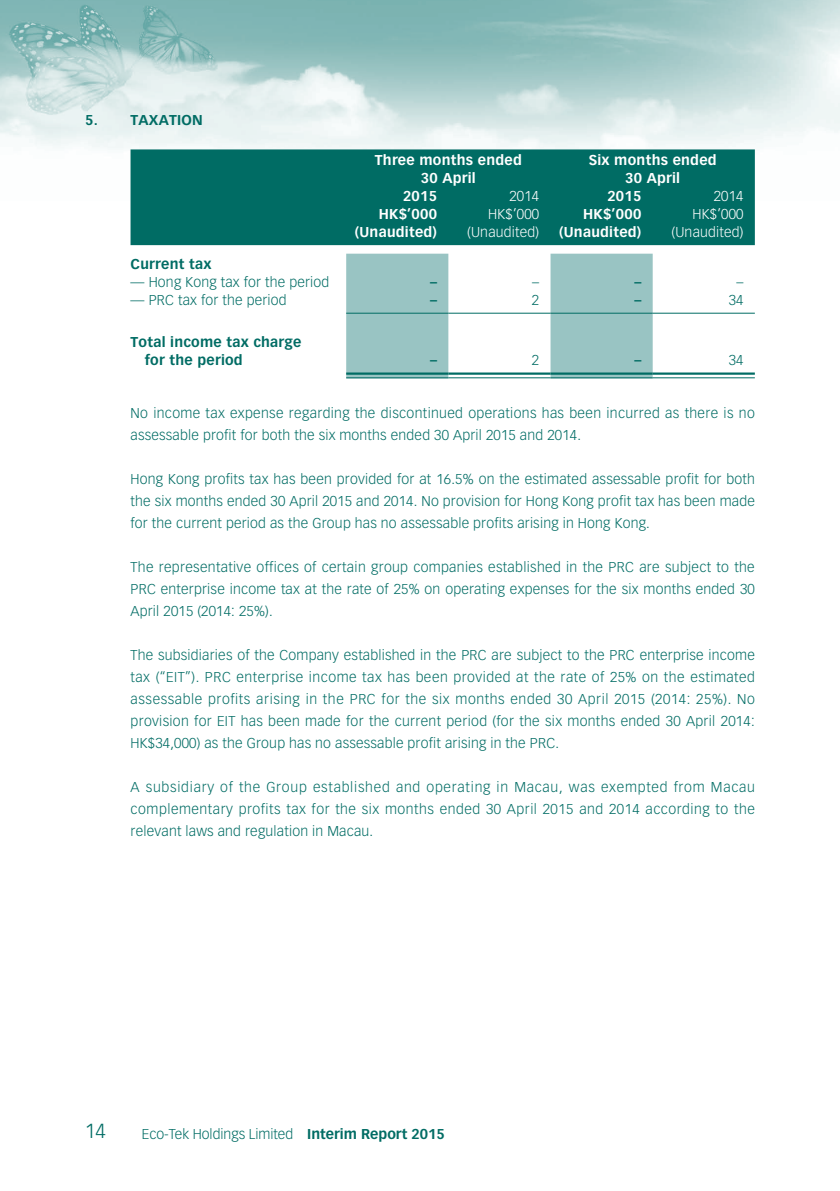
<style>
.page{position:relative;width:840px;height:1191px;background:#fff}
.page>*{position:absolute;margin:0;border:0;box-sizing:border-box;transform-origin:0 0}
.t1{font:300 20px "Vectora LT Std";color:#006c64}
.t2{font:300 14px/22px "Vectora LT Std";letter-spacing:.015em;color:#006c64;text-align:justify}
.t3{font:700 14px/18px "Vectora LT Std";letter-spacing:.02em;color:#fff;text-align:center}
.t4{font:700 14px/18px "Vectora LT Std";letter-spacing:.02em;color:#006c64}
.t5{font:300 14px "Vectora LT Std";letter-spacing:.015em;color:#fff}
.s1{font-weight:700}
</style>
<div class="page">
<img style="left:0;top:0;width:839px;height:200px">
<div style="left:130px;top:149px;width:624px;height:96px;background:#006c64"></div>
<svg style="left:346px;top:254px;width:306px;height:123px"></svg>
<hr style="left:346px;top:313px;width:102px;height:1px;background:#006c64">
<hr style="left:448px;top:313px;width:102px;height:1px;background:#006c64">
<hr style="left:550px;top:313px;width:102px;height:1px;background:#006c64">
<hr style="left:652px;top:313px;width:102px;height:1px;background:#006c64">
<hr style="left:346px;top:372px;width:102px;height:3px;background:#006c64">
<hr style="left:346px;top:377px;width:102px;height:1px;background:#006c64">
<hr style="left:448px;top:372px;width:102px;height:3px;background:#006c64">
<hr style="left:448px;top:377px;width:102px;height:1px;background:#006c64">
<hr style="left:550px;top:372px;width:102px;height:3px;background:#006c64">
<hr style="left:550px;top:377px;width:102px;height:1px;background:#006c64">
<hr style="left:652px;top:372px;width:102px;height:3px;background:#006c64">
<hr style="left:652px;top:377px;width:102px;height:1px;background:#006c64">
<p class="t4" style="left:85px;top:111px;width:119px">5. TAXATION</p>
<p class="t3" style="left:374px;top:151px;width:148px">Three months ended<br>30 April</p>
<p class="t3" style="left:588px;top:151px;width:129px">Six months ended<br>30 April</p>
<p class="t3" style="left:403px;top:187px;width:35px">2015</p>
<p class="t5" style="left:509px;top:188px;width:31px">2014</p>
<p class="t3" style="left:607px;top:187px;width:35px">2015</p>
<p class="t5" style="left:713px;top:188px;width:31px">2014</p>
<p class="t3" style="left:378px;top:205px;width:60px">HK$’000</p>
<p class="t5" style="left:488px;top:206px;width:52px">HK$’000</p>
<p class="t3" style="left:582px;top:205px;width:60px">HK$’000</p>
<p class="t5" style="left:692px;top:206px;width:52px">HK$’000</p>
<p class="t3" style="left:354px;top:223px;width:84px">(Unaudited)</p>
<p class="t5" style="left:467px;top:224px;width:74px">(Unaudited)</p>
<p class="t3" style="left:559px;top:223px;width:84px">(Unaudited)</p>
<p class="t5" style="left:671px;top:224px;width:74px">(Unaudited)</p>
<p class="t4" style="left:130px;top:255px;width:82px">Current tax</p>
<p class="t2" style="left:130px;top:271px;width:200px">— Hong Kong tax for the period</p>
<p class="t4" style="left:430px;top:273px;width:8px">–</p>
<p class="t2" style="left:532px;top:271px;width:8px">–</p>
<p class="t4" style="left:634px;top:273px;width:8px">–</p>
<p class="t2" style="left:736px;top:271px;width:8px">–</p>
<p class="t2" style="left:130px;top:289px;width:158px">— PRC tax for the period</p>
<p class="t4" style="left:430px;top:291px;width:8px">–</p>
<p class="t2" style="left:531px;top:289px;width:9px">2</p>
<p class="t4" style="left:634px;top:291px;width:8px">–</p>
<p class="t2" style="left:728px;top:289px;width:16px">34</p>
<p class="t4" style="left:145px;top:333px;width:158px;text-indent:-14px">Total income tax charge for the period</p>
<p class="t4" style="left:430px;top:351px;width:8px">–</p>
<p class="t2" style="left:531px;top:349px;width:9px">2</p>
<p class="t4" style="left:634px;top:351px;width:8px">–</p>
<p class="t2" style="left:728px;top:349px;width:16px">34</p>
<p class="t2" style="left:130px;top:402px;width:625px">No income tax expense regarding the discontinued operations has been incurred as there is no assessable profit for both the six months ended 30 April 2015 and 2014.</p>
<p class="t2" style="left:130px;top:468px;width:625px">Hong Kong profits tax has been provided for at 16.5% on the estimated assessable profit for both the six months ended 30 April 2015 and 2014. No provision for Hong Kong profit tax has been made for the current period as the Group has no assessable profits arising in Hong Kong.</p>
<p class="t2" style="left:130px;top:556px;width:625px">The representative offices of certain group companies established in the PRC are subject to the PRC enterprise income tax at the rate of 25% on operating expenses for the six months ended 30<br>April 2015 (2014: 25%).</p>
<p class="t2" style="left:130px;top:644px;width:625px">The subsidiaries of the Company established in the PRC are subject to the PRC enterprise income tax (“EIT”). PRC enterprise income tax has been provided at the rate of 25% on the estimated assessable profits arising in the PRC for the six months ended 30 April 2015 (2014: 25%). No provision for EIT has been made for the current period (for the six months ended 30 April 2014:<br>HK$34,000) as the Group has no assessable profit arising in the PRC.</p>
<p class="t2" style="left:130px;top:776px;width:625px">A subsidiary of the Group established and operating in Macau, was exempted from Macau complementary profits tax for the six months ended 30 April 2015 and 2014 according to the relevant laws and regulation in Macau.</p>
<h1 class="t1" style="left:85px;top:1119px;width:22px">14</h1>
<p class="t2" style="left:142px;top:1123px;width:304px">Eco-Tek Holdings Limited <span class="s1">Interim Report 2015</span></p>
</div>
